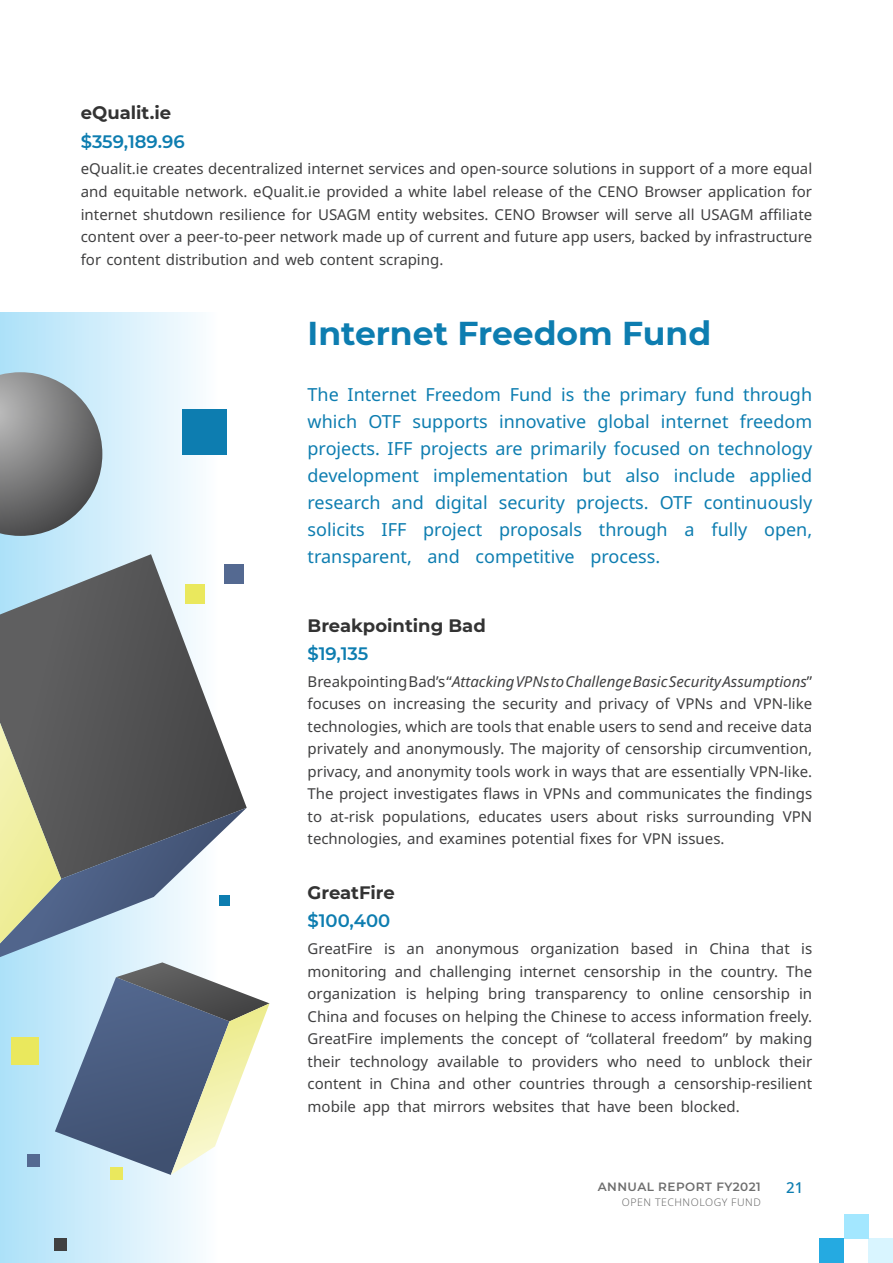
<style>
.page{position:relative;width:893px;height:1263px;background:#fff}
.page>*{position:absolute;margin:0;border:0;box-sizing:border-box;transform-origin:0 0}
._6_pt{font:700 33px "Montserrat";color:#0d7db0}
._6_pt-2{font:18px/27px "Noto Sans";color:#0d7db0;text-align:justify}
._6_pt-3{font:700 18px "Montserrat";color:#333}
._6_pt-4{font:600 18px "Montserrat";color:#0d7db0}
._6_pt-5{font:15px/22.5px "Noto Sans";color:#404041;text-align:justify}
.t1{font:500 15px "Noto Sans";color:#0d7db0}
.t2{font:600 12px "Montserrat";letter-spacing:.04em;color:#6e6e6e}
.t3{font:300 10.5px "Noto Sans";letter-spacing:.05em;color:#6e6e6e}
.s1{font-style:italic}
</style>
<div class="page">
<div style="left:0;top:313px;width:218px;height:950px;background:linear-gradient(to right,#ace0f8,#fcfdff)"></div>
<div style="left:182px;top:409px;width:45px;height:45px;background:#0d7db0"></div>
<div style="left:110px;top:1167px;width:12px;height:12px;background:#eae85d"></div>
<div style="left:54px;top:1238px;width:12px;height:12px;background:#404041"></div>
<svg style="left:0;top:554px;width:244px;height:169px"></svg>
<svg style="left:0;top:723px;width:270px;height:452px;background:#97a5a8"></svg>
<svg style="left:0;top:372px;width:102px;height:164px;background:#868b8e"></svg>
<div style="left:820px;top:1238px;width:24px;height:25px;background:#25aae1"></div>
<div style="left:868px;top:1238px;width:25px;height:25px;background:#d9f5ff"></div>
<div style="left:844px;top:1214px;width:24px;height:24px;background:#a3e7ff"></div>
<p class="_6_pt-3" style="left:81px;top:100px;width:92px">eQualit.ie</p>
<p class="_6_pt-4" style="left:81px;top:129px;width:105px">$359,189.96</p>
<p class="_6_pt-5" style="left:81px;top:158px;width:733px">eQualit.ie creates decentralized internet services and open-source solutions in support of a more equal and equitable network. eQualit.ie provided a white label release of the CENO Browser application for internet shutdown resilience for USAGM entity websites. CENO Browser will serve all USAGM affiliate content over a peer-to-peer network made up of current and future app users, backed by infrastructure for content distribution and web content scraping.</p>
<p class="_6_pt" style="left:308px;top:309px;width:405px">Internet Freedom Fund</p>
<p class="_6_pt-2" style="left:308px;top:381px;width:506px">The Internet Freedom Fund is the primary fund through which OTF supports innovative global internet freedom projects. IFF projects are primarily focused on technology development implementation but also include applied research and digital security projects. OTF continuously solicits IFF project proposals through a fully open, transparent, and competitive process.</p>
<p class="_6_pt-3" style="left:308px;top:612px;width:180px">Breakpointing Bad</p>
<p class="_6_pt-4" style="left:308px;top:641px;width:62px">$19,135</p>
<p class="_6_pt-5" style="left:308px;top:670px;width:506px">Breakpointing Bad’s “<span class="s1">Attacking VPNs to Challenge Basic Security Assumptions</span>” focuses on increasing the security and privacy of VPNs and VPN-like technologies, which are tools that enable users to send and receive data privately and anonymously. The majority of censorship circumvention, privacy, and anonymity tools work in ways that are essentially VPN-like.<br>The project investigates flaws in VPNs and communicates the findings to at-risk populations, educates users about risks surrounding VPN technologies, and examines potential fixes for VPN issues.</p>
<p class="_6_pt-3" style="left:308px;top:880px;width:89px">GreatFire</p>
<p class="_6_pt-4" style="left:308px;top:908px;width:84px">$100,400</p>
<p class="_6_pt-5" style="left:308px;top:938px;width:506px">GreatFire is an anonymous organization based in China that is monitoring and challenging internet censorship in the country. The organization is helping bring transparency to online censorship in China and focuses on helping the Chinese to access information freely.<br>GreatFire implements the concept of “collateral freedom” by making their technology available to providers who need to unblock their content in China and other countries through a censorship-resilient mobile app that mirrors websites that have been blocked.</p>
<p class="t2" style="left:598px;top:1178px;width:165px">ANNUAL REPORT FY2021</p>
<p class="t1" style="left:786px;top:1177px;width:19px">21</p>
<p class="t3" style="left:622px;top:1194px;width:140px">OPEN TECHNOLOGY FUND</p>
</div>
